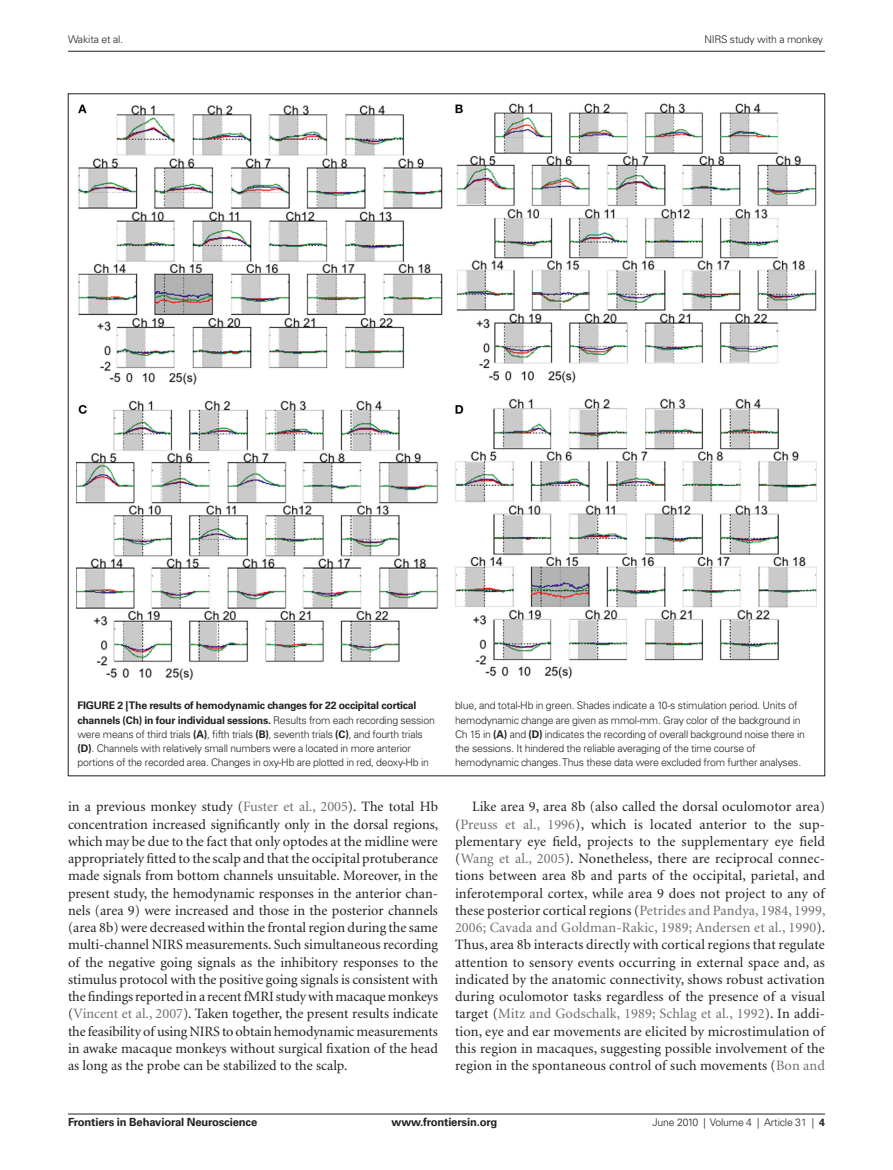
<style>
.page{position:relative;width:893px;height:1170px;background:#fff}
.page>*{position:absolute;margin:0;border:0;box-sizing:border-box;transform-origin:0 0}
.ART_tx1{font:14.25px/17.2px "Minion";color:#231f20;text-align:justify}
.ART_tx{font:14.25px/17.2px "Minion";letter-spacing:.01em;color:#231f20;text-align:justify}
.t1{font:700 11.25px "Univers";letter-spacing:-.015em;color:#231f20}
.FIGURE_tx{font:300 10.5px/14.2px "Univers";letter-spacing:-.02em;color:#231f20}
.s1{font-weight:700}
.s2{color:#6c6d70}
</style>
<div class="page">
<hr style="left:68px;top:1113px;width:757px;height:1px;background:#231f20">
<hr style="left:68px;top:51px;width:757px;height:1px;background:#231f20">
<img style="left:77px;top:103px;width:739px;height:576px">
<p class="FIGURE_tx" style="left:68px;top:32px;width:57px">Wakita et al.</p>
<p class="FIGURE_tx" style="left:704px;top:32px;width:120px">NIRS study with a monkey</p>
<p class="FIGURE_tx" style="left:78px;top:698px;width:359px"><span class="s1">Figure 2 | The results of hemodynamic changes for 22 occipital cortical channels (Ch) in four individual sessions.</span> Results from each recording session were means of third trials <span class="s1">(A)</span>, fifth trials <span class="s1">(B)</span>, seventh trials <span class="s1">(C)</span>, and fourth trials <span class="s1">(D)</span>. Channels with relatively small numbers were a located in more anterior portions of the recorded area. Changes in oxy-Hb are plotted in red, deoxy-Hb in</p>
<p class="FIGURE_tx" style="left:455px;top:698px;width:351px">blue, and total-Hb in green. Shades indicate a 10-s stimulation period. Units of hemodynamic change are given as mmol-mm. Gray color of the background in Ch 15 in <span class="s1">(A)</span> and <span class="s1">(D)</span> indicates the recording of overall background noise there in the sessions. It hindered the reliable averaging of the time course of hemodynamic changes. Thus these data were excluded from further analyses.</p>
<p class="ART_tx1" style="left:68px;top:798px;width:372px">in a previous monkey study (<span class="s2">Fuster et al., 2005</span>). The total Hb concentration increased significantly only in the dorsal regions, which may be due to the fact that only optodes at the midline were appropriately fitted to the scalp and that the occipital protuberance made signals from bottom channels unsuitable. Moreover, in the present study, the hemodynamic responses in the anterior chan&shy;nels (area 9) were increased and those in the posterior channels (area 8b) were decreased within the frontal region during the same multi-channel NIRS measurements. Such simultaneous recording of the negative going signals as the inhibitory responses to the stimulus protocol with the positive going signals is consistent with the findings reported in a recent fMRI study with macaque monkeys (<span class="s2">Vincent et al., 2007</span>). Taken together, the present results indicate the feasibility of using NIRS to obtain hemodynamic measurements in awake macaque monkeys without surgical fixation of the head as long as the probe can be stabilized to the scalp.</p>
<p class="ART_tx" style="left:455px;top:798px;width:372px;text-indent:17px">Like area 9, area 8b (also called the dorsal oculomotor area) (<span class="s2">Preuss et al., 1996</span>), which is located anterior to the sup&shy;plementary eye field, projects to the supplementary eye field (<span class="s2">Wang et al., 2005</span>). Nonetheless, there are reciprocal connec&shy;tions between area 8b and parts of the occipital, parietal, and inferotemporal cortex, while area 9 does not project to any of these posterior cortical regions (<span class="s2">Petrides and Pandya, 1984, 1999, 2006; Cavada and Goldman-Rakic, 1989; Andersen et al., 1990</span>).<br>Thus, area 8b interacts directly with cortical regions that regulate attention to sensory events occurring in external space and, as indicated by the anatomic connectivity, shows robust activation during oculomotor tasks regardless of the presence of a visual target (<span class="s2">Mitz and Godschalk, 1989; Schlag et al., 1992</span>). In addi&shy;tion, eye and ear movements are elicited by microstimulation of this region in macaques, suggesting possible involvement of the region in the spontaneous control of such movements (<span class="s2">Bon and</span></p>
<p class="t1" style="left:68px;top:1115px;width:191px">Frontiers in Behavioral Neuroscience</p>
<p class="t1" style="left:392px;top:1115px;width:107px">www.frontiersin.org</p>
<p class="FIGURE_tx" style="left:653px;top:1115px;width:174px">June 2010 | Volume 4 | Article 31 | <span class="s1">4</span></p>
</div>
